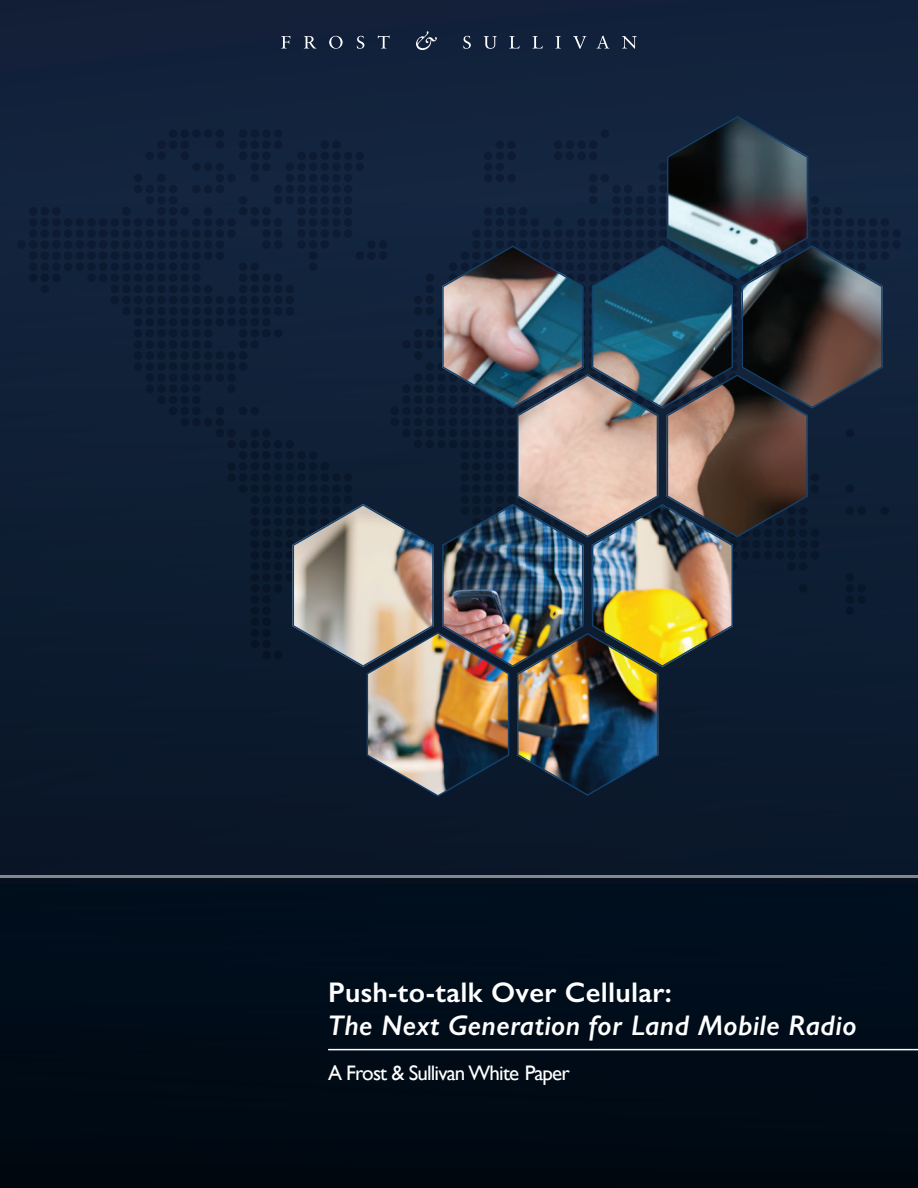
<style>
.page{position:relative;width:918px;height:1188px;background:#fff}
.page>*{position:absolute;margin:0;border:0;box-sizing:border-box;transform-origin:0 0}
.t1{font:italic 600 28.5px "Gill Sans";letter-spacing:.01em;color:#fff}
.t2{font:600 28.5px "Gill Sans";color:#fff}
.t3{font:21px "Gill Sans";letter-spacing:-.04em;color:#fff}
</style>
<div class="page">
<div style="left:0;top:0;width:918px;height:883px;background:#0f1f35"></div>
<div style="left:0;top:876px;width:918px;height:312px;background:#000c19"></div>
<hr style="left:0;top:875px;width:918px;height:2px;background:#fff">
<svg style="left:251px;top:531px;width:42px;height:128px"></svg>
<div style="left:889px;top:129px;width:12px;height:205px;background:#142640"></div>
<svg style="left:17px;top:139px;width:276px;height:108px;fill:#13243e"></svg>
<svg style="left:281px;top:36px;width:9px;height:13px"></svg>
<svg style="left:304px;top:36px;width:12px;height:13px"></svg>
<svg style="left:329px;top:36px;width:14px;height:13px"></svg>
<svg style="left:357px;top:36px;width:7px;height:13px"></svg>
<svg style="left:378px;top:36px;width:12px;height:13px"></svg>
<svg style="left:463px;top:36px;width:8px;height:13px"></svg>
<svg style="left:484px;top:36px;width:13px;height:13px"></svg>
<svg style="left:509px;top:36px;width:11px;height:13px"></svg>
<svg style="left:533px;top:36px;width:10px;height:13px"></svg>
<svg style="left:555px;top:36px;width:6px;height:13px"></svg>
<svg style="left:573px;top:36px;width:13px;height:13px"></svg>
<svg style="left:597px;top:36px;width:12px;height:13px"></svg>
<svg style="left:622px;top:36px;width:15px;height:13px"></svg>
<svg style="left:416px;top:31px;width:21px;height:19px"></svg>
<img style="left:293px;top:116px;width:596px;height:681px">
<hr style="left:328px;top:1049px;width:590px;height:1px;background:#fff">
<p class="t2" style="left:328px;top:975px;width:345px">Push-to-talk Over Cellular:</p>
<p class="t1" style="left:328px;top:1009px;width:530px">The Next Generation for Land Mobile Radio</p>
<p class="t3" style="left:328px;top:1060px;width:243px">A Frost &amp; Sullivan White Paper</p>
</div>
